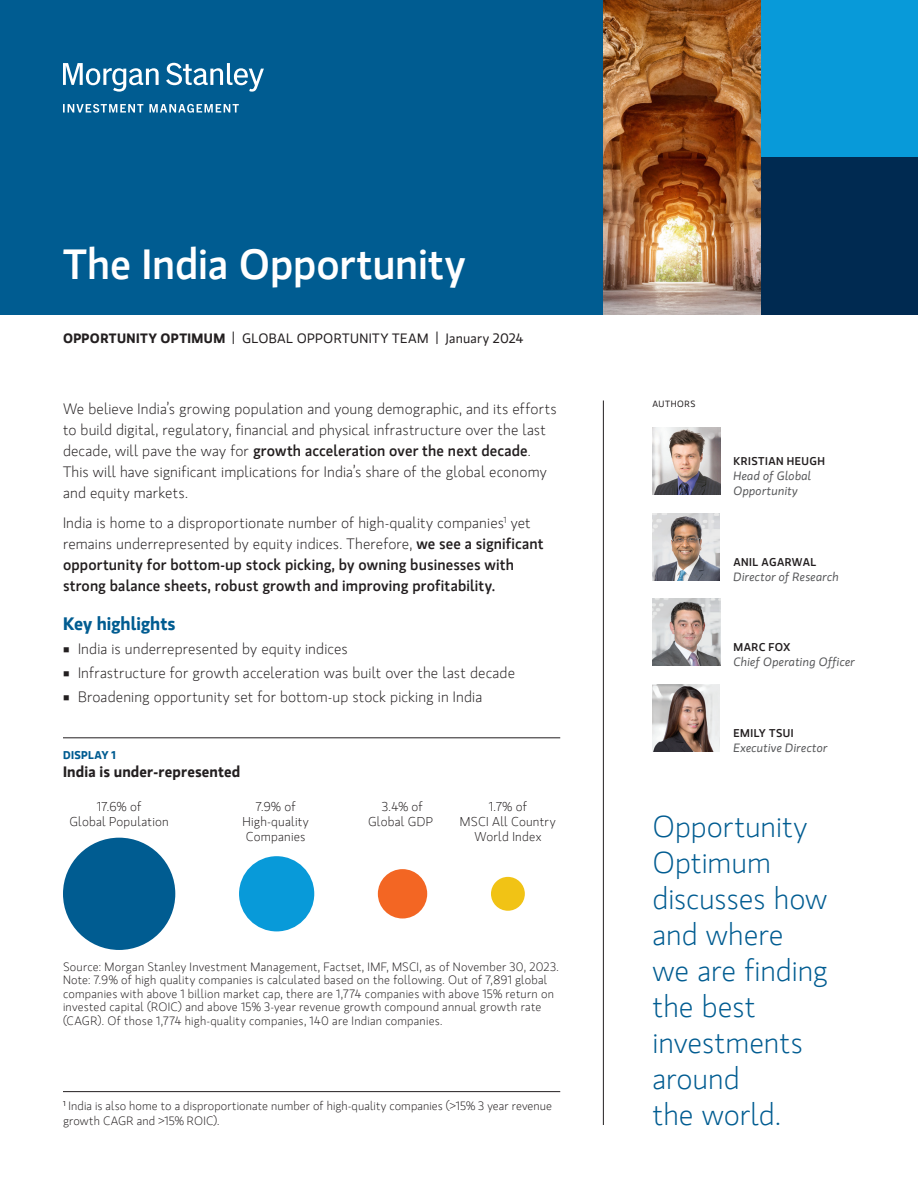
<style>
.page{position:relative;width:918px;height:1188px;background:#fff}
.page>*{position:absolute;margin:0;border:0;box-sizing:border-box;transform-origin:0 0}
.Title__30_KO{font:500 42px "MS Gloriola II Std";letter-spacing:-.005em;color:#fff}
.Pull_Quote_Sideline__20{font:300 30px/36px "MS Gloriola II Std";letter-spacing:-.005em;color:#005c91}
.Body_Head{font:700 18px "MS Gloriola II Std";color:#005c91}
.Body_Light{font:300 15px/21px "MS Gloriola II Std";letter-spacing:.01em;color:#231f20}
.Body_Light-2{font:500 15px/21px "MS Gloriola II Std";letter-spacing:.01em;color:#231f20}
.t1{font:700 15px "MS Gloriola II Std";letter-spacing:.01em;color:#231f20}
.t2{font:13.5px "MS Gloriola II Std";letter-spacing:.025em;color:#231f20}
.t3{font:300 12.75px/15px "MS Gloriola II Std";letter-spacing:.015em;color:#231f20;text-align:center}
.Source{font:300 12px/13.5px "MS Gloriola II Std";letter-spacing:.02em;color:#231f20}
.Footnote___Rule_Above{font:300 12px/15px "MS Gloriola II Std";letter-spacing:.01em;color:#231f20}
.Author_Title{font:italic 12px/15px "MS Gloriola II Std";letter-spacing:.015em;color:#57585a}
.Author_Name{font:500 11.25px "MS Gloriola II Std";letter-spacing:.045em;color:#231f20}
.Display_Number___Rule_Above{font:700 11.25px "MS Gloriola II Std";letter-spacing:.03em;color:#005c91}
.Author_Header{font:9px "MS Gloriola II Std";letter-spacing:.06em;color:#231f20}
.s1{font-weight:700}
.s2{font-weight:500}
.s3{font-weight:300}
</style>
<div class="page">
<div style="left:760px;top:158px;width:158px;height:157px;background:#002a51"></div>
<div style="left:0;top:0;width:603px;height:315px;background:#005c91"></div>
<div style="left:760px;top:0;width:158px;height:158px;background:#089ad9"></div>
<hr style="left:603px;top:400px;width:1px;height:725px;background:#231f20">
<img style="left:603px;top:0;width:157px;height:315px">
<hr style="left:63px;top:1091px;width:497px;height:1px;background:#231f20">
<img style="left:653px;top:428px;width:67px;height:67px">
<img style="left:652px;top:513px;width:68px;height:67px">
<img style="left:653px;top:598px;width:67px;height:68px">
<img style="left:652px;top:684px;width:68px;height:68px">
<hr style="left:63px;top:737px;width:497px;height:1px;background:#231f20">
<div style="left:63px;top:838px;width:112px;height:112px;background:#005c91;border-radius:56px"></div>
<div style="left:239px;top:856px;width:75px;height:75px;background:#089ad9;border-radius:38px"></div>
<div style="left:378px;top:869px;width:49px;height:49px;background:#f36623;border-radius:25px"></div>
<div style="left:491px;top:877px;width:34px;height:34px;background:#f1c315;border-radius:17px"></div>
<svg style="left:63px;top:63px;width:201px;height:50px"></svg>
<p class="Title__30_KO" style="left:63px;top:235px;width:404px">The India Opportunity</p>
<p class="t2" style="left:63px;top:329px;width:462px"><span class="s1">OPPORTUNITY OPTIMUM</span> | GLOBAL OPPORTUNITY TEAM | January 2024</p>
<p class="Body_Light" style="left:63px;top:398px;width:495px">We believe India’s growing population and young demographic, and its efforts to build digital, regulatory, financial and physical infrastructure over the last decade, will pave the way for <span class="s2">growth acceleration over the next decade</span>.<br>This will have significant implications for India’s share of the global economy and equity markets.</p>
<p class="Body_Light-2" style="left:63px;top:512px;width:482px"><span class="s3">India is home to a disproportionate number of high-quality companies</span><sup>1</sup> <span class="s3">yet remains underrepresented by equity indices. Therefore,</span> we see a significant opportunity for bottom-up stock picking, by owning businesses with strong balance sheets, robust growth and improving profitability.</p>
<p class="Body_Head" style="left:63px;top:611px;width:114px">Key highlights</p>
<p class="Body_Light" style="left:78px;top:638px;width:271px">India is underrepresented by equity indices</p>
<p class="Body_Light" style="left:78px;top:662px;width:439px">Infrastructure for growth acceleration was built over the last decade</p>
<p class="Body_Light" style="left:78px;top:686px;width:406px">Broadening opportunity set for bottom-up stock picking in India</p>
<p class="Display_Number___Rule_Above" style="left:63px;top:747px;width:54px">DISPLAY 1</p>
<p class="t1" style="left:63px;top:761px;width:179px">India is under-represented</p>
<p class="t3" style="left:69px;top:798px;width:101px">17.6% of<br>Global Population</p>
<p class="t3" style="left:243px;top:798px;width:68px">7.9% of<br>High-quality<br>Companies</p>
<p class="t3" style="left:368px;top:798px;width:67px">3.4% of<br>Global GDP</p>
<p class="t3" style="left:460px;top:798px;width:97px">1.7% of<br>MSCI All Country<br>World Index</p>
<p class="Source" style="left:63px;top:960px;width:497px">Source: Morgan Stanley Investment Management, Factset, IMF, MSCI, as of November 30, 2023.<br>Note: 7.9% of high quality companies is calculated based on the following. Out of 7,891 global companies with above 1 billion market cap, there are 1,774 companies with above 15% return on invested capital (ROIC) and above 15% 3-year revenue growth compound annual growth rate (CAGR). Of those 1,774 high-quality companies, 140 are Indian companies.</p>
<p class="Footnote___Rule_Above" style="left:63px;top:1098px;width:491px"><sup>1</sup> India is also home to a disproportionate number of high-quality companies (&gt;15% 3 year revenue growth CAGR and &gt;15% ROIC).</p>
<p class="Author_Header" style="left:652px;top:398px;width:45px">AUTHORS</p>
<p class="Author_Name" style="left:734px;top:453px;width:93px">KRISTIAN HEUGH</p>
<p class="Author_Title" style="left:734px;top:468px;width:79px">Head of Global<br>Opportunity</p>
<p class="Author_Name" style="left:734px;top:554px;width:84px">ANIL AGARWAL</p>
<p class="Author_Title" style="left:734px;top:569px;width:107px">Director of Research</p>
<p class="Author_Name" style="left:734px;top:639px;width:58px">MARC FOX</p>
<p class="Author_Title" style="left:734px;top:654px;width:123px">Chief Operating Officer</p>
<p class="Author_Name" style="left:734px;top:725px;width:62px">EMILY TSUI</p>
<p class="Author_Title" style="left:734px;top:740px;width:96px">Executive Director</p>
<p class="Pull_Quote_Sideline__20" style="left:652px;top:808px;width:177px">Opportunity<br>Optimum discusses how and where<br>we are finding the best investments around<br>the world.</p>
</div>
